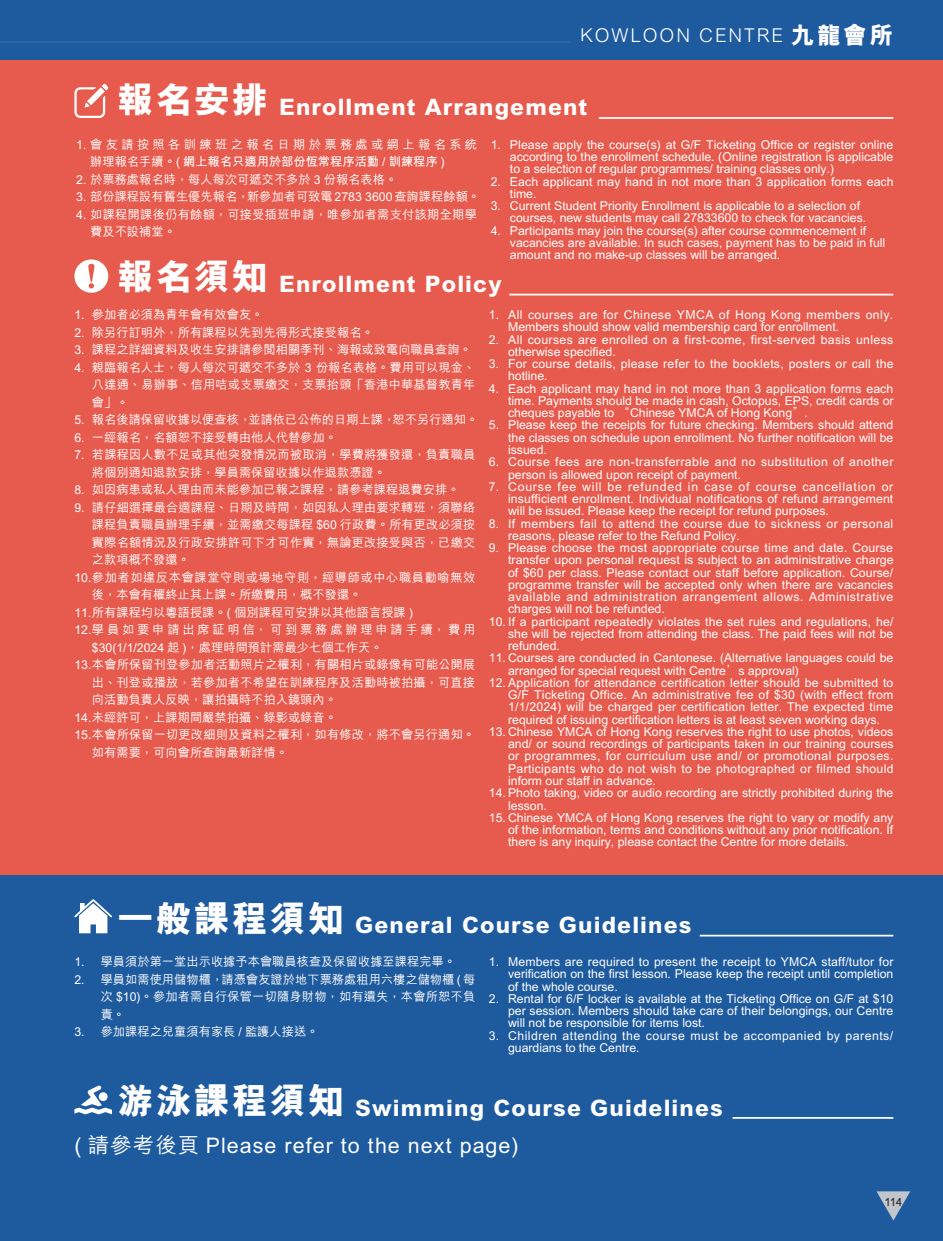
<style>
.page{position:relative;width:943px;height:1241px;background:#fff}
.page>*{position:absolute;margin:0;border:0;box-sizing:border-box;transform-origin:0 0}
.t1{font:800 22.57px "M Hei HK";letter-spacing:.05em;color:#fff}
.t2{font:500 21.35px "M Hei HK";letter-spacing:.05em;color:#fff}
.t3{font:300 19.07px "M Hei HK";letter-spacing:.1em;color:#fff}
.t4{font:500 12.25px/12.2px "M Hei HK";color:#fff;text-align:justify}
.t5{font:500 12.25px/12.2px "M Hei HK";letter-spacing:.035em;color:#fff}
.t6{font:500 12.25px/12.2px "M Hei HK";letter-spacing:.02em;color:#fff}
.t7{font:500 12.25px/12.2px "M Hei HK";letter-spacing:.03em;color:#fff}
.t8{font:500 12.25px/12.2px "M Hei HK";letter-spacing:.04em;color:#fff}
.t9{font:500 12.25px/17.5px "M Hei HK";letter-spacing:.275em;color:#fff}
.t10{font:500 12.25px "M Hei HK";letter-spacing:.045em;color:#fff}
.t11{font:500 12.25px "M Hei HK";letter-spacing:.23em;color:#fff}
.t12{font:500 11.2px "M Elle HK";color:#231f20}
.s1{font-weight:800;font-size:23.8px}
.s2{font-size:36.23px}
.s3{font-weight:700}
</style>
<div class="page">
<div style="left:0;top:60px;width:943px;height:814px;background:#e75b4e"></div>
<div style="left:0;top:874px;width:943px;height:339px;background:#1e5a9e"></div>
<hr style="left:599px;top:117px;width:294px;height:2px;background:#fff">
<hr style="left:509px;top:294px;width:384px;height:1px;background:#fff">
<hr style="left:699px;top:934px;width:194px;height:2px;background:#fff">
<hr style="left:732px;top:1116px;width:161px;height:2px;background:#fff">
<svg style="left:74px;top:899px;width:38px;height:34px"></svg>
<svg style="left:74px;top:259px;width:34px;height:34px"></svg>
<svg style="left:74px;top:83px;width:35px;height:35px"></svg>
<svg style="left:74px;top:1085px;width:38px;height:29px"></svg>
<div style="left:0;top:0;width:943px;height:60px;background:#1e5a9e"></div>
<div style="left:255px;top:1213px;width:688px;height:27px;background:#1e5a9e"></div>
<svg style="left:876px;top:1191px;width:34px;height:29px"></svg>
<div style="left:0;top:1194px;width:267px;height:46px;background:#1e5a9e"></div>
<h3 class="t3" style="left:580px;top:21px;width:315px">KOWLOON CENTRE <span class="s1">九龍會所</span></h3>
<h1 class="t1" style="left:118px;top:92px;width:471px"><span class="s2">報名安排</span> Enrollment Arrangement</h1>
<p class="t9" style="left:90px;top:134px;width:388px;text-indent:-14px">1.會友請按照各訓練班之報名日期於票務處或網上報名系統辦理報名手續。<span class="s3">( 網上報名只適用於部份恆常程序活動 / 訓練程序 )</span></p>
<p class="t4" style="left:76px;top:172px;width:322px">2. 於票務處報名時，每人每次可遞交不多於 3 份報名表格。</p>
<p class="t4" style="left:76px;top:190px;width:405px">3. 部份課程設有舊生優先報名，新參加者可致電 2783 3600 查詢課程餘額。</p>
<p class="t6" style="left:90px;top:204px;width:388px;line-height:17.5px;text-indent:-14px">4. 如課程開課後仍有餘額，可接受插班申請，唯參加者需支付該期全期學費及不設補堂。</p>
<p class="t4" style="left:510px;top:137px;width:385px;text-indent:-19px">1. Please apply the course(s) at G/F Ticketing Office or register online according to the enrollment schedule. (<span class="s3">Online registration is applicable to a selection of regular programmes/ training classes only.</span>)</p>
<p class="t4" style="left:510px;top:174px;width:385px;text-indent:-19px">2. Each applicant may hand in not more than 3 application forms each time.</p>
<p class="t4" style="left:510px;top:198px;width:358px;text-indent:-19px">3. Current Student Priority Enrollment is applicable to a selection of courses, new students may call 27833600 to check for vacancies.</p>
<p class="t4" style="left:510px;top:223px;width:377px;text-align:left;text-indent:-19px">4. Participants may join the course(s) after course commencement if vacancies are available. In such cases, payment has to be paid in full amount and no make-up classes will be arranged.</p>
<h1 class="t1" style="left:118px;top:268px;width:385px"><span class="s2">報名須知</span> Enrollment Policy</h1>
<p class="t4" style="left:74px;top:307px;width:191px">1. 參加者必須為青年會有效會友。</p>
<p class="t4" style="left:74px;top:325px;width:301px">2. 除另行訂明外，所有課程以先到先得形式接受報名。</p>
<p class="t4" style="left:74px;top:342px;width:399px">3. 課程之詳細資料及收生安排請參閱相關季刊、海報或致電向職員查詢。</p>
<p class="t4" style="left:92px;top:357px;width:385px;line-height:17.5px;text-indent:-18px">4. 親臨報名人士，每人每次可遞交不多於 3 份報名表格。費用可以現金、八達通、易辦事、信用咭或支票繳交，支票抬頭「香港中華基督教青年會」。</p>
<p class="t4" style="left:74px;top:412px;width:405px">5. 報名後請保留收據以便查核，並請依已公佈的日期上課，恕不另行通知。</p>
<p class="t4" style="left:74px;top:430px;width:264px">6. 一經報名，名額恕不接受轉由他人代替參加。</p>
<p class="t4" style="left:92px;top:445px;width:385px;line-height:17.5px;text-indent:-18px">7. 若課程因人數不足或其他突發情況而被取消，學費將獲發還，負責職員將個別通知退款安排，學員需保留收據以作退款憑證。</p>
<p class="t4" style="left:74px;top:482px;width:387px">8. 如因病患或私人理由而未能參加已報之課程，請參考課程退費安排。</p>
<p class="t4" style="left:74px;top:500px;width:402px">9. 請仔細選擇最合適課程、日期及時間，如因私人理由要求轉班，須聯絡</p>
<p class="t4" style="left:92px;top:517px;width:385px">課程負責職員辦理手續，並需繳交每課程 $60 行政費。所有更改必須按</p>
<p class="t4" style="left:92px;top:535px;width:385px">實際名額情況及行政安排許可下才可作實，無論更改接受與否，已繳交</p>
<p class="t4" style="left:92px;top:552px;width:99px">之款項概不發還。</p>
<p class="t10" style="left:74px;top:568px;width:402px">10.參加者如違反本會課堂守則或場地守則，經導師或中心職員勸喻無效</p>
<p class="t4" style="left:92px;top:587px;width:271px">後，本會有權終止其上課。所繳費用，概不發還。</p>
<p class="t4" style="left:74px;top:605px;width:340px">11.所有課程均以粵語授課。( 個別課程可安排以其他語言授課 )</p>
<p class="t11" style="left:74px;top:621px;width:402px">12.學員如要申請出席証明信，可到票務處辦理申請手續，費用</p>
<p class="t4" style="left:92px;top:640px;width:292px">$30(1/1/2024 起 )，處理時間預計需最少七個工作天。</p>
<p class="t4" style="left:74px;top:657px;width:402px">13.本會所保留刊登參加者活動照片之權利，有關相片或錄像有可能公開展</p>
<p class="t4" style="left:92px;top:675px;width:385px">出、刊登或播放，若參加者不希望在訓練程序及活動時被拍攝，可直接</p>
<p class="t4" style="left:92px;top:692px;width:247px">向活動負責人反映，讓拍攝時不拍入鏡頭內。</p>
<p class="t4" style="left:74px;top:710px;width:264px">14.未經許可，上課期間嚴禁拍攝、錄影或錄音。</p>
<p class="t4" style="left:74px;top:727px;width:402px">15.本會所保留一切更改細則及資料之權利，如有修改，將不會另行通知。</p>
<p class="t4" style="left:92px;top:745px;width:198px">如有需要，可向會所查詢最新詳情。</p>
<p class="t4" style="left:508px;top:307px;width:387px;text-indent:-19px">1. All courses are for Chinese YMCA of Hong Kong members only.<br>Members should show valid membership card for enrollment.</p>
<p class="t7" style="left:508px;top:332px;width:386px;text-indent:-19px">2. All courses are enrolled on a first-come, first-served basis unless otherwise specified.</p>
<p class="t6" style="left:508px;top:356px;width:387px;text-indent:-19px">3. For course details, please refer to the booklets, posters or call the hotline.</p>
<p class="t4" style="left:508px;top:381px;width:387px;text-indent:-19px">4. Each applicant may hand in not more than 3 application forms each time. Payments should be made in cash, Octopus, EPS, credit cards or cheques payable to “Chinese YMCA of Hong Kong”.</p>
<p class="t4" style="left:508px;top:418px;width:387px;text-indent:-19px">5. Please keep the receipts for future checking. Members should attend the classes on schedule upon enrollment. No further notification will be issued.</p>
<p class="t5" style="left:508px;top:454px;width:387px;text-indent:-19px">6. Course fees are non-transferrable and no substitution of another person is allowed upon receipt of payment.</p>
<p class="t4" style="left:508px;top:479px;width:387px;text-indent:-19px">7. Course fee will be refunded in case of course cancellation or insufficient enrollment. Individual notifications of refund arrangement will be issued. Please keep the receipt for refund purposes.</p>
<p class="t5" style="left:508px;top:516px;width:387px;text-indent:-19px">8. If members fail to attend the course due to sickness or personal reasons, please refer to the Refund Policy.</p>
<p class="t4" style="left:508px;top:540px;width:387px;text-indent:-19px">9. Please choose the most appropriate course time and date. Course transfer upon personal request is subject to an administrative charge of $60 per class. Please contact our staff before application. Course/ programme transfer will be accepted only when there are vacancies available and administration arrangement allows. Administrative charges will not be refunded.</p>
<p class="t4" style="left:508px;top:614px;width:387px;text-indent:-19px">10. If a participant repeatedly violates the set rules and regulations, he/ she will be rejected from attending the class. The paid fees will not be refunded.</p>
<p class="t4" style="left:508px;top:650px;width:387px;text-indent:-19px">11. Courses are conducted in Cantonese. (Alternative languages could be arranged for special request with Centre’s approval)</p>
<p class="t4" style="left:508px;top:675px;width:387px;text-indent:-19px">12. Application for attendance certification letter should be submitted to G/F Ticketing Office. An administrative fee of $30 (with effect from 1/1/2024) will be charged per certification letter. The expected time required of issuing certification letters is at least seven working days.</p>
<p class="t4" style="left:508px;top:724px;width:387px;text-indent:-19px">13. Chinese YMCA of Hong Kong reserves the right to use photos, videos and/ or sound recordings of participants taken in our training courses or programmes, for curriculum use and/ or promotional purposes.<br>Participants who do not wish to be photographed or filmed should inform our staff in advance.</p>
<p class="t4" style="left:508px;top:785px;width:387px;text-indent:-19px">14. Photo taking, video or audio recording are strictly prohibited during the lesson.</p>
<p class="t4" style="left:508px;top:810px;width:387px;text-indent:-19px">15. Chinese YMCA of Hong Kong reserves the right to vary or modify any of the information, terms and conditions without any prior notification. If there is any inquiry, please contact the Centre for more details.</p>
<h1 class="t1" style="left:118px;top:909px;width:575px"><span class="s2">一般課程須知</span> General Course Guidelines</h1>
<p class="t4" style="left:74px;top:954px;width:383px">1. 學員須於第一堂出示收據予本會職員核查及保留收據至課程完畢。</p>
<p class="t4" style="left:101px;top:969px;width:376px;line-height:17.5px;text-indent:-26px">2. 學員如需使用儲物櫃，請憑會友證於地下票務處租用六樓之儲物櫃 ( 每次 $10)。參加者需自行保管一切隨身財物，如有遺失，本會所恕不負責。</p>
<p class="t4" style="left:74px;top:1024px;width:246px">3. 參加課程之兒童須有家長 / 監護人接送。</p>
<p class="t4" style="left:508px;top:954px;width:387px;text-indent:-19px">1. Members are required to present the receipt to YMCA staff/tutor for verification on the first lesson. Please keep the receipt until completion of the whole course.</p>
<p class="t4" style="left:508px;top:991px;width:387px;text-indent:-19px">2. Rental for 6/F locker is available at the Ticketing Office on G/F at $10 per session. Members should take care of their belongings, our Centre will not be responsible for items lost.</p>
<p class="t8" style="left:508px;top:1027px;width:386px;text-indent:-19px">3. Children attending the course must be accompanied by parents/ guardians to the Centre.</p>
<h1 class="t1" style="left:118px;top:1091px;width:607px"><span class="s2">游泳課程須知</span> Swimming Course Guidelines</h1>
<h2 class="t2" style="left:74px;top:1129px;width:446px">( 請參考後頁 Please refer to the next page)</h2>
<p class="t12" style="left:884px;top:1193px;width:19px">114</p>
</div>
